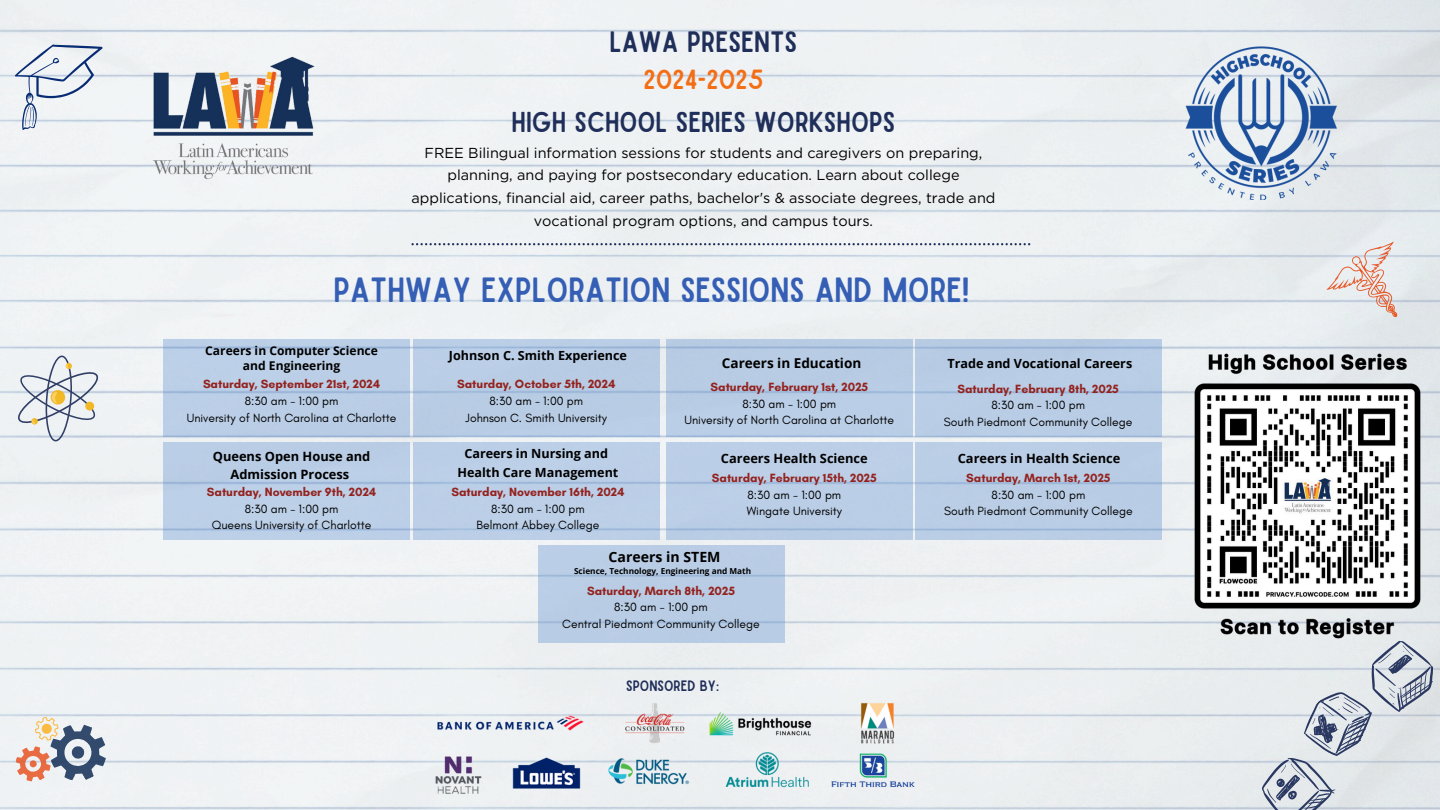
<style>
.page{position:relative;width:1440px;height:810px;background:#fff}
.page>*{position:absolute;margin:0;border:0;box-sizing:border-box;transform-origin:0 0}
.t1{font:33.5px "Sailors";color:#355fb5}
.t2{font:28.2px "Sailors";color:#202f5a}
.t3{font:27.6px "Sailors";color:#202f5a}
.t4{font:26.4px "Sailors";color:#f46e16}
.t5{font:14.5px/22.8px "Gotham";color:#000;text-align:center}
.t6{font:14.4px "Sailors";color:#202f5a}
.t7{font:700 14.1px "Open Sans";color:#000}
.t8{font:700 13.6px "Open Sans";color:#000}
.t9{font:700 12.9px "Open Sans";color:#000}
.t10{font:700 12.6px "Open Sans";color:#000}
.t11{font:12.2px "Glacial Indifference";color:#000}
.t12{font:700 12.2px "Glacial Indifference";color:#94221e}
.t13{font:700 12.1px "Open Sans";color:#000}
.t14{font:700 8.3px "Open Sans";color:#000}
</style>
<div class="page">
<img style="left:0;top:0;width:1440px;height:810px">
<img style="left:1178px;top:38px;width:171px;height:161px">
<svg style="left:412px;top:243px;width:618px;height:2px"></svg>
<img style="left:139px;top:49px;width:188px;height:139px">
<svg style="left:9px;top:713px;width:108px;height:79px"></svg>
<svg style="left:1320px;top:233px;width:110px;height:108px;background:#e4e1e1"></svg>
<svg style="left:18px;top:355px;width:80px;height:87px"></svg>
<svg style="left:1258px;top:648px;width:182px;height:162px;background:#d1d7dd"></svg>
<svg style="left:15px;top:44px;width:87px;height:86px"></svg>
<img style="left:1156px;top:344px;width:284px;height:304px">
<svg style="left:163px;top:339px;width:247px;height:98px;background:#b8cce5"></svg>
<div style="left:413px;top:339px;width:246px;height:98px;background:#b8cce5"></div>
<div style="left:666px;top:339px;width:246px;height:98px;background:#b8cce5"></div>
<div style="left:163px;top:442px;width:247px;height:98px;background:#bccfe7"></div>
<div style="left:413px;top:442px;width:246px;height:98px;background:#bccfe7"></div>
<div style="left:666px;top:442px;width:247px;height:97px;background:#bacee7"></div>
<div style="left:916px;top:339px;width:246px;height:98px;background:#b8cce5"></div>
<div style="left:916px;top:442px;width:246px;height:97px;background:#bacde5"></div>
<div style="left:538px;top:545px;width:246px;height:98px;background:#b8cce5"></div>
<img style="left:421px;top:696px;width:503px;height:105px">
<p class="t2" style="left:610px;top:32px;width:189px">LAWA PRESENTS</p>
<p class="t4" style="left:644px;top:70px;width:121px">2024-2025</p>
<p class="t3" style="left:512px;top:112px;width:385px">HIGH SCHOOL SERIES WORKSHOPS</p>
<p class="t5" style="left:412px;top:141px;width:585px">FREE Bilingual information sessions for students and caregivers on preparing, planning, and paying for postsecondary education. Learn about college applications, financial aid, career paths, bachelor's &amp; associate degrees, trade and vocational program options, and campus tours.</p>
<p class="t1" style="left:333px;top:278px;width:638px">PATHWAY EXPLORATION SESSIONS AND MORE!</p>
<h3 class="t13" style="left:205px;top:342px;width:174px">Careers in Computer Science</h3>
<h2 class="t13" style="left:243px;top:357px;width:99px">and Engineering</h2>
<p class="t12" style="left:203px;top:377px;width:179px">Saturday, September 21st, 2024</p>
<p class="t11" style="left:245px;top:393px;width:95px">8:30 am - 1:00 pm</p>
<p class="t11" style="left:187px;top:410px;width:211px">University of North Carolina at Charlotte</p>
<p class="t9" style="left:213px;top:448px;width:159px">Queens Open House and</p>
<p class="t9" style="left:231px;top:465px;width:120px">Admission Process</p>
<p class="t12" style="left:207px;top:485px;width:171px">Saturday, November 9th, 2024</p>
<p class="t11" style="left:245px;top:501px;width:95px">8:30 am - 1:00 pm</p>
<p class="t11" style="left:212px;top:518px;width:161px">Queens University of Charlotte</p>
<h6 class="t10" style="left:449px;top:346px;width:180px">Johnson C. Smith Experience</h6>
<p class="t12" style="left:457px;top:377px;width:160px">Saturday, October 5th, 2024</p>
<p class="t11" style="left:489px;top:393px;width:95px">8:30 am - 1:00 pm</p>
<p class="t11" style="left:466px;top:410px;width:143px">Johnson C. Smith University</p>
<h1 class="t10" style="left:464px;top:444px;width:145px">Careers in Nursing and</h1>
<h5 class="t10" style="left:457px;top:463px;width:163px">Health Care Management</h5>
<p class="t12" style="left:451px;top:485px;width:175px">Saturday, November 16th, 2024</p>
<p class="t11" style="left:491px;top:501px;width:95px">8:30 am - 1:00 pm</p>
<p class="t11" style="left:477px;top:518px;width:124px">Belmont Abbey College</p>
<p class="t8" style="left:722px;top:354px;width:141px">Careers in Education</p>
<p class="t12" style="left:711px;top:380px;width:159px">Saturday, February 1st, 2025</p>
<p class="t11" style="left:743px;top:396px;width:95px">8:30 am - 1:00 pm</p>
<p class="t11" style="left:685px;top:413px;width:211px">University of North Carolina at Charlotte</p>
<p class="t9" style="left:721px;top:450px;width:148px">Careers Health Science</p>
<p class="t12" style="left:712px;top:471px;width:166px">Saturday, February 15th, 2025</p>
<p class="t11" style="left:748px;top:487px;width:95px">8:30 am - 1:00 pm</p>
<p class="t11" style="left:747px;top:504px;width:97px">Wingate University</p>
<p class="t7" style="left:609px;top:547px;width:113px">Careers in STEM</p>
<p class="t14" style="left:574px;top:565px;width:179px">Science, Technology, Engineering and Math</p>
<p class="t12" style="left:587px;top:583px;width:150px">Saturday, March 8th, 2025</p>
<p class="t11" style="left:614px;top:600px;width:95px">8:30 am - 1:00 pm</p>
<p class="t11" style="left:562px;top:616px;width:199px">Central Piedmont Community College</p>
<h2 class="t6" style="left:626px;top:681px;width:94px">SPONSORED BY:</h2>
<p class="t10" style="left:947px;top:354px;width:186px">Trade and Vocational Careers</p>
<p class="t12" style="left:957px;top:381px;width:163px">Saturday, February 8th, 2025</p>
<p class="t11" style="left:991px;top:398px;width:95px">8:30 am - 1:00 pm</p>
<p class="t11" style="left:944px;top:414px;width:190px">South Piedmont Community College</p>
<p class="t9" style="left:958px;top:450px;width:164px">Careers in Health Science</p>
<p class="t12" style="left:966px;top:471px;width:146px">Saturday, March 1st, 2025</p>
<p class="t11" style="left:992px;top:487px;width:95px">8:30 am - 1:00 pm</p>
<p class="t11" style="left:944px;top:504px;width:190px">South Piedmont Community College</p>
</div>
